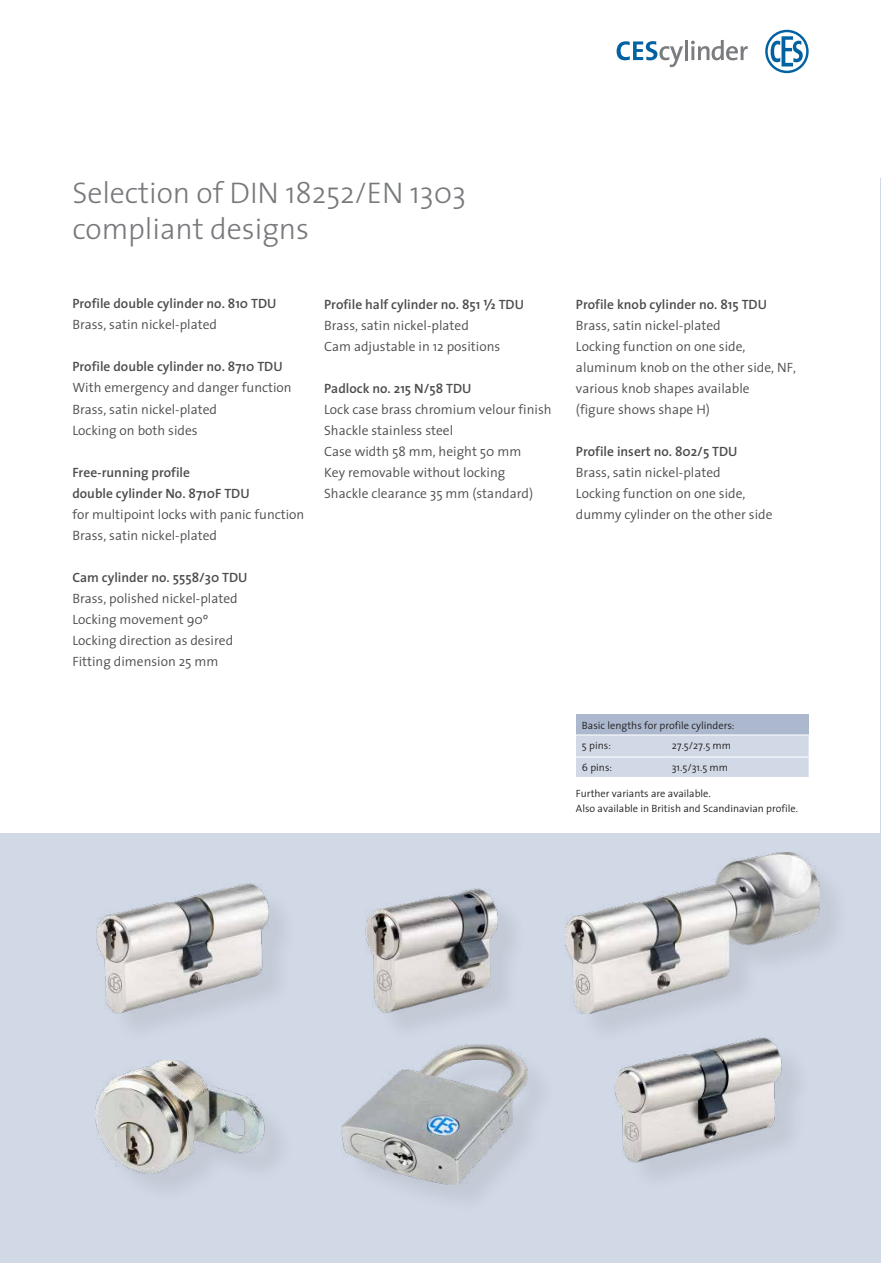
<style>
.page{position:relative;width:881px;height:1263px;background:#fff}
.page>*{position:absolute;margin:0;border:0;box-sizing:border-box;transform-origin:0 0}
.t1{font:300 30px/36px "The Sans";letter-spacing:-.005em;color:#76787b}
.t2{font:300 13.5px/21px "The Sans";color:#4b4c4d}
.t3{font:600 13.5px/21px "The Sans";color:#4b4c4d}
.t4{font:300 10.5px/20.4px "The Sans";color:#231f20}
.s1{font-weight:600}
.s2{font-family:"The Sans Semi Bold Expert";font-weight:400}
</style>
<div class="page">
<div style="left:0;top:833px;width:880px;height:430px;background:#d1d9e6"></div>
<div style="left:102px;top:888px;width:197px;height:157px;background:#231f20;opacity:.08"></div>
<img style="left:96px;top:883px;width:172px;height:131px">
<div style="left:370px;top:894px;width:157px;height:148px;background:#231f20;opacity:.08"></div>
<img style="left:365px;top:889px;width:133px;height:125px">
<div style="left:569px;top:857px;width:282px;height:189px;background:#231f20;opacity:.08"></div>
<img style="left:565px;top:852px;width:254px;height:162px">
<div style="left:619px;top:1042px;width:193px;height:151px;background:#231f20;opacity:.08"></div>
<img style="left:614px;top:1037px;width:167px;height:125px">
<div style="left:100px;top:1065px;width:195px;height:139px;background:#231f20;opacity:.08"></div>
<img style="left:96px;top:1061px;width:168px;height:112px">
<img style="left:341px;top:1044px;width:186px;height:140px">
<svg style="left:616px;top:41px;width:66px;height:26px"></svg>
<hr style="left:684px;top:40px;width:3px;height:20px;background:#7a7c7f">
<svg style="left:691px;top:40px;width:56px;height:20px"></svg>
<svg style="left:765px;top:30px;width:43px;height:43px"></svg>
<div style="left:575px;top:714px;width:233px;height:21px;background:#abb8ce"></div>
<div style="left:576px;top:735px;width:232px;height:42px;background:#d1d9e6"></div>
<hr style="left:575px;top:734px;width:90px;height:1px;background:#fff">
<hr style="left:665px;top:734px;width:143px;height:1px;background:#fff">
<hr style="left:575px;top:756px;width:90px;height:1px;background:#fff">
<hr style="left:665px;top:756px;width:143px;height:1px;background:#fff">
<h1 class="t1" style="left:72px;top:173px;width:395px">Selection of DIN 18252/EN 1303 compliant designs</h1>
<p class="t3" style="left:72px;top:293px;width:205px">Profile double cylinder no. 810 TDU</p>
<p class="t2" style="left:72px;top:314px;width:146px">Brass, satin nickel-plated</p>
<p class="t3" style="left:72px;top:356px;width:212px">Profile double cylinder no. 8710 TDU</p>
<p class="t2" style="left:72px;top:377px;width:221px">With emergency and danger function<br>Brass, satin nickel-plated<br>Locking on both sides</p>
<p class="t3" style="left:72px;top:461px;width:179px">Free-running profile<br>double cylinder No. 8710F TDU</p>
<p class="t2" style="left:72px;top:503px;width:233px">for multipoint locks with panic function<br>Brass, satin nickel-plated</p>
<p class="t3" style="left:72px;top:566px;width:177px">Cam cylinder no. 5558/30 TDU</p>
<p class="t2" style="left:72px;top:587px;width:167px">Brass, polished nickel-plated<br>Locking movement 90º<br>Locking direction as desired<br>Fitting dimension 25 mm</p>
<p class="t2" style="left:324px;top:293px;width:201px"><span class="s1">Profile half cylinder no. 851</span> <span class="s2">V</span> <span class="s1">TDU<br></span>Brass, satin nickel-plated<br>Cam adjustable in 12 positions</p>
<p class="t3" style="left:324px;top:377px;width:149px">Padlock no. 215 N/58 TDU</p>
<p class="t2" style="left:324px;top:398px;width:229px">Lock case brass chromium velour finish<br>Shackle stainless steel<br>Case width 58 mm, height 50 mm<br>Key removable without locking<br>Shackle clearance 35 mm (standard)</p>
<p class="t3" style="left:575px;top:293px;width:192px">Profile knob cylinder no. 815 TDU</p>
<p class="t2" style="left:575px;top:314px;width:221px">Brass, satin nickel-plated<br>Locking function on one side, aluminum knob on the other side, NF, various knob shapes available<br>(figure shows shape H)</p>
<p class="t3" style="left:575px;top:440px;width:163px">Profile insert no. 802/5 TDU</p>
<p class="t2" style="left:575px;top:461px;width:198px">Brass, satin nickel-plated<br>Locking function on one side, dummy cylinder on the other side</p>
<p class="t4" style="left:581px;top:715px;width:154px">Basic lengths for profile cylinders:<br>5 pins:</p>
<p class="t4" style="left:671px;top:735px;width:61px">27.5/27.5 mm</p>
<p class="t4" style="left:581px;top:757px;width:32px">6 pins:</p>
<p class="t4" style="left:671px;top:757px;width:58px">31.5/31.5 mm</p>
<p class="t4" style="left:575px;top:786px;width:223px;line-height:15px">Further variants are available.<br>Also available in British and Scandinavian profile.</p>
</div>
